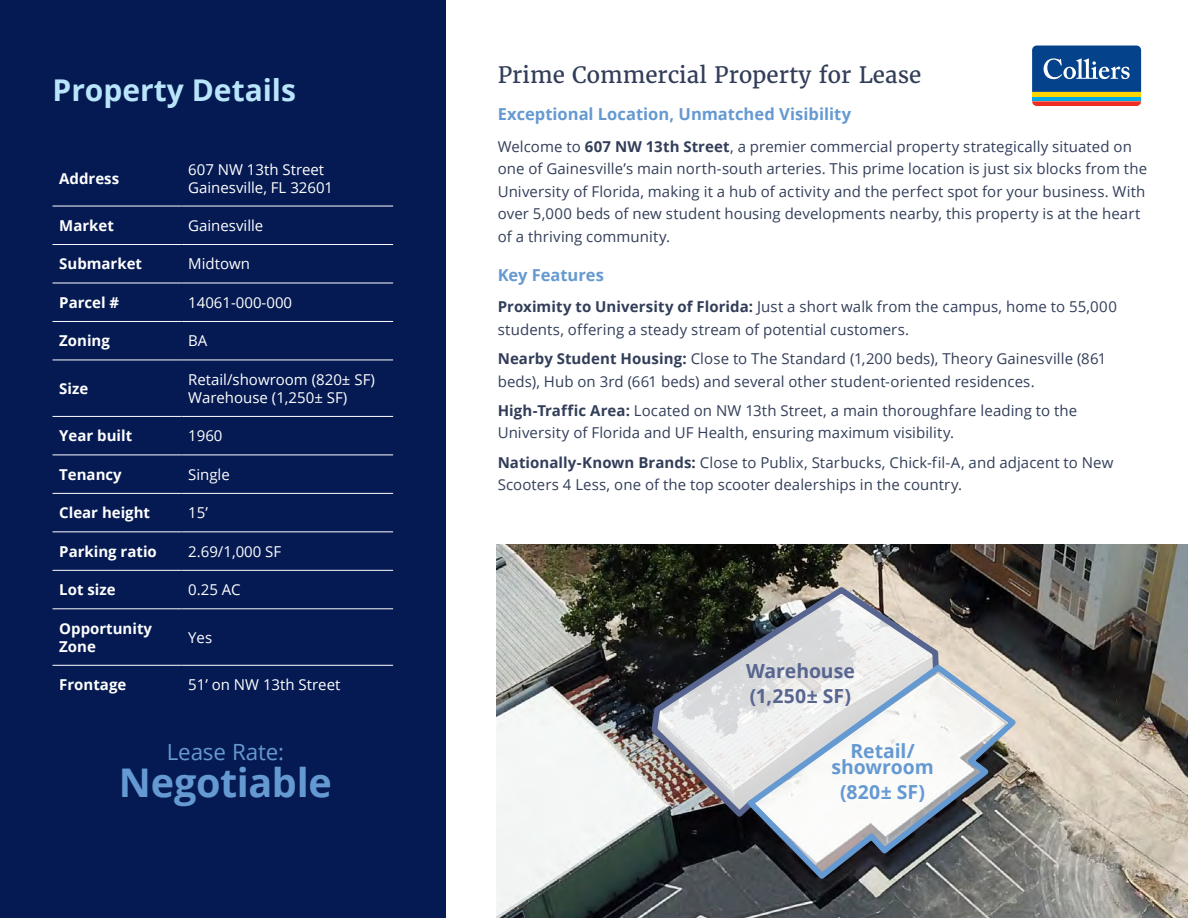
<style>
.page{position:relative;width:1188px;height:918px;background:#fff}
.page>*{position:absolute;margin:0;border:0;box-sizing:border-box;transform-origin:0 0}
.t1{font:700 39.6px "Open Sans";letter-spacing:-.01em;color:#6599d1}
.t2{font:700 30px "Open Sans";color:#b9e5fa}
.t3{font:22.5px "Merriweather";color:#323e59}
.t4{font:22.35px "Open Sans";letter-spacing:-.005em;color:#6599d1}
.t5{font:700 19.35px/15.6px "Open Sans";color:#6599d1;text-align:center}
.t6{font:700 19.35px/25.2px "Open Sans";color:#576590}
.t7{font:700 16.5px "Open Sans";color:#6599d1}
.t8{font:15px/22.5px "Open Sans";letter-spacing:.005em;color:#323e59}
.t9{font:15px/18px "Open Sans";color:#fff}
.t10{font:700 15px/18px "Open Sans";color:#fff}
.s1{font-weight:700}
</style>
<div class="page">
<img style="left:496px;top:544px;width:692px;height:374px">
<div style="left:0;top:0;width:446px;height:918px;background:#051a53"></div>
<hr style="left:52px;top:206px;width:129px;height:1px;background:#fff">
<hr style="left:181px;top:206px;width:212px;height:1px;background:#fff">
<hr style="left:52px;top:244px;width:129px;height:1px;background:#fff">
<hr style="left:181px;top:244px;width:212px;height:1px;background:#fff">
<hr style="left:52px;top:283px;width:129px;height:1px;background:#fff">
<hr style="left:181px;top:283px;width:212px;height:1px;background:#fff">
<hr style="left:52px;top:321px;width:129px;height:1px;background:#fff">
<hr style="left:181px;top:321px;width:212px;height:1px;background:#fff">
<hr style="left:52px;top:360px;width:129px;height:1px;background:#fff">
<hr style="left:181px;top:360px;width:212px;height:1px;background:#fff">
<hr style="left:52px;top:416px;width:129px;height:1px;background:#fff">
<hr style="left:181px;top:416px;width:212px;height:1px;background:#fff">
<hr style="left:52px;top:455px;width:129px;height:1px;background:#fff">
<hr style="left:181px;top:455px;width:212px;height:1px;background:#fff">
<hr style="left:52px;top:493px;width:129px;height:1px;background:#fff">
<hr style="left:181px;top:493px;width:212px;height:1px;background:#fff">
<hr style="left:52px;top:531px;width:129px;height:1px;background:#fff">
<hr style="left:181px;top:531px;width:212px;height:1px;background:#fff">
<hr style="left:52px;top:570px;width:129px;height:1px;background:#fff">
<hr style="left:181px;top:570px;width:212px;height:1px;background:#fff">
<hr style="left:52px;top:608px;width:129px;height:1px;background:#fff">
<hr style="left:181px;top:608px;width:212px;height:1px;background:#fff">
<hr style="left:52px;top:665px;width:129px;height:1px;background:#fff">
<hr style="left:181px;top:665px;width:212px;height:1px;background:#fff">
<img style="left:648px;top:582px;width:294px;height:240px">
<svg style="left:742px;top:661px;width:280px;height:223px"></svg>
<svg style="left:1032px;top:45px;width:110px;height:61px;background:#45678b"></svg>
<h2 class="t2" style="left:52px;top:69px;width:245px">Property Details</h2>
<p class="t10" style="left:59px;top:169px;width:61px">Address</p>
<p class="t9" style="left:188px;top:160px;width:147px">607 NW 13th Street<br>Gainesville, FL 32601</p>
<p class="t10" style="left:59px;top:216px;width:56px">Market</p>
<p class="t9" style="left:188px;top:216px;width:77px">Gainesville</p>
<p class="t10" style="left:59px;top:255px;width:84px">Submarket</p>
<p class="t9" style="left:188px;top:255px;width:63px">Midtown</p>
<p class="t10" style="left:59px;top:293px;width:62px">Parcel #</p>
<p class="t9" style="left:188px;top:293px;width:106px">14061-000-000</p>
<p class="t10" style="left:59px;top:332px;width:52px">Zoning</p>
<p class="t9" style="left:188px;top:332px;width:21px">BA</p>
<p class="t10" style="left:59px;top:379px;width:31px">Size</p>
<p class="t9" style="left:188px;top:370px;width:188px">Retail/showroom (820± SF)<br>Warehouse (1,250± SF)</p>
<p class="t10" style="left:59px;top:427px;width:75px">Year built</p>
<p class="t9" style="left:188px;top:427px;width:36px">1960</p>
<p class="t10" style="left:59px;top:465px;width:64px">Tenancy</p>
<p class="t9" style="left:188px;top:465px;width:43px">Single</p>
<p class="t10" style="left:59px;top:504px;width:92px">Clear height</p>
<p class="t9" style="left:188px;top:504px;width:21px">15’</p>
<p class="t10" style="left:59px;top:542px;width:99px">Parking ratio</p>
<p class="t9" style="left:188px;top:542px;width:95px">2.69/1,000 SF</p>
<p class="t10" style="left:59px;top:580px;width:58px">Lot size</p>
<p class="t9" style="left:188px;top:580px;width:54px">0.25 AC</p>
<p class="t10" style="left:59px;top:619px;width:94px">Opportunity<br>Zone</p>
<p class="t9" style="left:188px;top:628px;width:25px">Yes</p>
<p class="t10" style="left:59px;top:675px;width:69px">Frontage</p>
<p class="t9" style="left:188px;top:675px;width:154px">51’ on NW 13th Street</p>
<h3 class="t4" style="left:167px;top:736px;width:119px">Lease Rate:</h3>
<h1 class="t1" style="left:119px;top:755px;width:215px">Negotiable</h1>
<h3 class="t3" style="left:498px;top:61px;width:425px">Prime Commercial Property for Lease</h3>
<p class="t7" style="left:498px;top:103px;width:355px">Exceptional Location, Unmatched Visibility</p>
<p class="t8" style="left:498px;top:135px;width:651px">Welcome to <span class="s1">607 NW 13th Street</span>, a premier commercial property strategically situated on one of Gainesville’s main north-south arteries. This prime location is just six blocks from the University of Florida, making it a hub of activity and the perfect spot for your business. With over 5,000 beds of new student housing developments nearby, this property is at the heart of a thriving community.</p>
<p class="t7" style="left:498px;top:263px;width:108px">Key Features</p>
<p class="t8" style="left:498px;top:295px;width:621px"><span class="s1">Proximity to University of Florida:</span> Just a short walk from the campus, home to 55,000 students, offering a steady stream of potential customers.</p>
<p class="t8" style="left:498px;top:347px;width:610px"><span class="s1">Nearby Student Housing:</span> Close to The Standard (1,200 beds), Theory Gainesville (861 beds), Hub on 3rd (661 beds) and several other student-oriented residences.</p>
<p class="t8" style="left:498px;top:399px;width:581px"><span class="s1">High-Traffic Area:</span> Located on NW 13th Street, a main thoroughfare leading to the<br>University of Florida and UF Health, ensuring maximum visibility.</p>
<p class="t8" style="left:498px;top:451px;width:617px"><span class="s1">Nationally-Known Brands:</span> Close to Publix, Starbucks, Chick-fil-A, and adjacent to New<br>Scooters 4 Less, one of the top scooter dealerships in the country.</p>
<p class="t6" style="left:746px;top:658px;width:110px">Warehouse (1,250± SF)</p>
<p class="t5" style="left:831px;top:743px;width:104px">Retail/ showroom</p>
<p class="t5" style="left:840px;top:784px;width:87px">(820± SF)</p>
</div>
